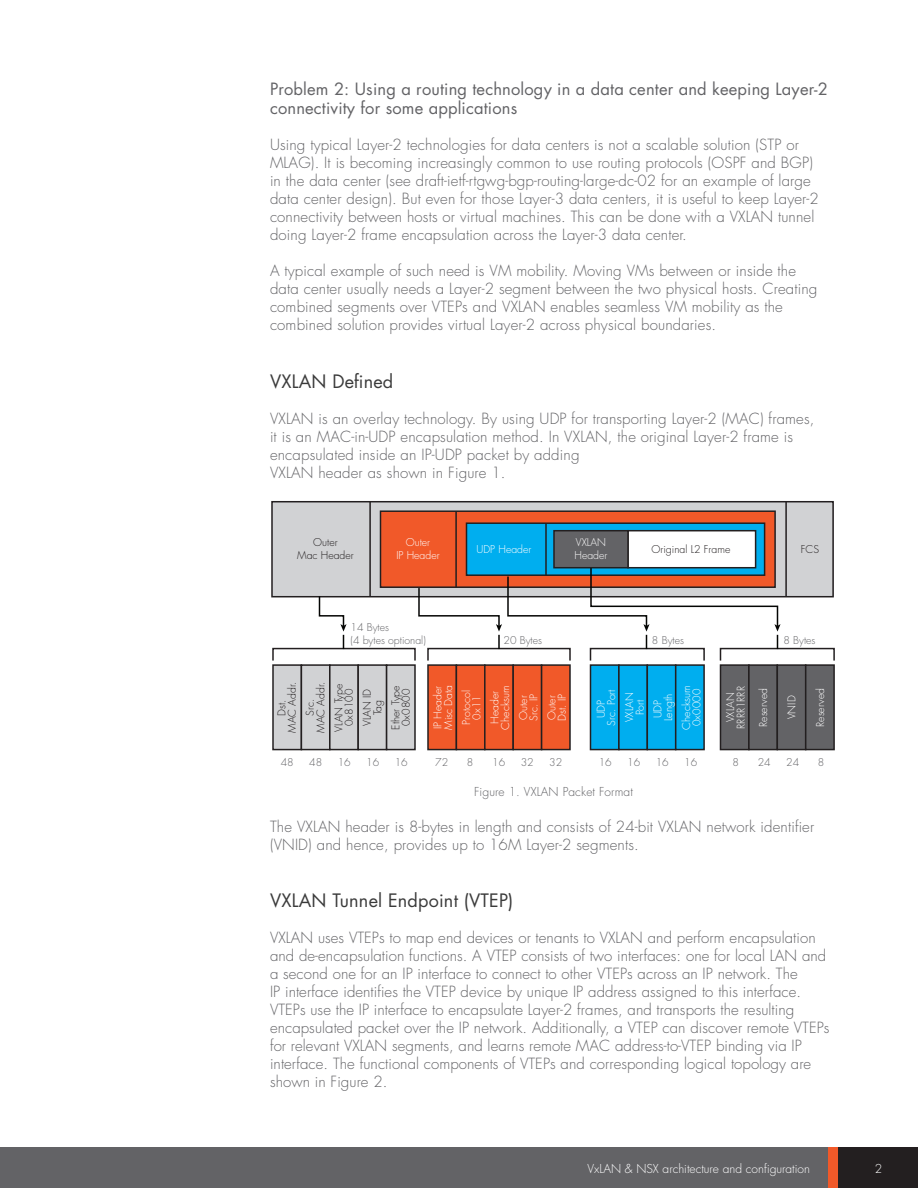
<style>
.page{position:relative;width:918px;height:1188px;background:#fff}
.page>*{position:absolute;margin:0;border:0;box-sizing:border-box;transform-origin:0 0}
.t1{font:18px "Futura Std";letter-spacing:.01em;color:#3b3b3b}
.t2{font:16.5px/19.8px "Futura Std";letter-spacing:.01em;color:#636366}
.t3{font:300 15px/18px "Futura Std";letter-spacing:.01em;color:#636366}
.t4{font:300 12px "Futura Std";color:#fff}
.t5{font:300 12px "Futura Std";letter-spacing:.01em;color:#636366}
.t6{font:300 12px "Futura Std";color:#fff}
.t7{font:300 10.5px/10.5px "Futura Std";color:#fff;text-align:center}
.t8{font:300 10.5px/10.5px "Futura Std";color:#231f20;text-align:center}
.t9{font:300 10.5px/12.6px "Futura Std";color:#636366}
</style>
<div class="page">
<div style="left:0;top:1147px;width:838px;height:41px;background:#636366"></div>
<div style="left:829px;top:1147px;width:88px;height:41px;background:#f15929"></div>
<div style="left:838px;top:1147px;width:80px;height:41px;background:#231f20"></div>
<div style="left:272px;top:502px;width:561px;height:95px;background:#d1d2d4"></div>
<div style="left:271px;top:501px;width:563px;height:96px;border:2px solid #231f20"></div>
<div style="left:380px;top:511px;width:395px;height:76px;background:#f15929"></div>
<div style="left:380px;top:510px;width:396px;height:78px;border:2px solid #231f20"></div>
<div style="left:466px;top:523px;width:299px;height:52px;background:#00aeef"></div>
<div style="left:466px;top:522px;width:299px;height:54px;border:2px solid #231f20"></div>
<div style="left:628px;top:531px;width:128px;height:37px;background:#fff"></div>
<div style="left:627px;top:530px;width:129px;height:38px;border:2px solid #231f20"></div>
<div style="left:554px;top:531px;width:74px;height:37px;background:#636366"></div>
<div style="left:553px;top:530px;width:76px;height:38px;border:2px solid #231f20"></div>
<div style="left:273px;top:665px;width:28px;height:85px;background:#d1d2d4"></div>
<div style="left:272px;top:664px;width:30px;height:86px;border:2px solid #231f20"></div>
<div style="left:301px;top:665px;width:29px;height:85px;background:#d1d2d4"></div>
<div style="left:301px;top:664px;width:30px;height:86px;border:2px solid #231f20"></div>
<div style="left:330px;top:665px;width:28px;height:85px;background:#d1d2d4"></div>
<div style="left:329px;top:664px;width:30px;height:86px;border:2px solid #231f20"></div>
<div style="left:358px;top:665px;width:29px;height:85px;background:#d1d2d4"></div>
<div style="left:357px;top:664px;width:30px;height:86px;border:2px solid #231f20"></div>
<div style="left:387px;top:665px;width:28px;height:85px;background:#d1d2d4"></div>
<div style="left:386px;top:664px;width:30px;height:86px;border:2px solid #231f20"></div>
<div style="left:272px;top:648px;width:144px;height:13px;border:2px solid #231f20"></div>
<div style="left:428px;top:665px;width:28px;height:85px;background:#f15929"></div>
<div style="left:427px;top:664px;width:30px;height:86px;border:2px solid #231f20"></div>
<div style="left:456px;top:665px;width:29px;height:85px;background:#f15929"></div>
<div style="left:456px;top:664px;width:30px;height:86px;border:2px solid #231f20"></div>
<div style="left:485px;top:665px;width:28px;height:85px;background:#f15929"></div>
<div style="left:484px;top:664px;width:30px;height:86px;border:2px solid #231f20"></div>
<div style="left:513px;top:665px;width:29px;height:85px;background:#f15929"></div>
<div style="left:512px;top:664px;width:30px;height:86px;border:2px solid #231f20"></div>
<div style="left:542px;top:665px;width:28px;height:85px;background:#f15929"></div>
<div style="left:541px;top:664px;width:30px;height:86px;border:2px solid #231f20"></div>
<div style="left:591px;top:665px;width:28px;height:85px;background:#00aeef"></div>
<div style="left:590px;top:664px;width:30px;height:86px;border:2px solid #231f20"></div>
<div style="left:619px;top:665px;width:28px;height:85px;background:#00aeef"></div>
<div style="left:618px;top:664px;width:30px;height:86px;border:2px solid #231f20"></div>
<div style="left:647px;top:665px;width:29px;height:85px;background:#00aeef"></div>
<div style="left:647px;top:664px;width:29px;height:86px;border:2px solid #231f20"></div>
<div style="left:676px;top:665px;width:28px;height:85px;background:#00aeef"></div>
<div style="left:675px;top:664px;width:30px;height:86px;border:2px solid #231f20"></div>
<div style="left:721px;top:665px;width:28px;height:85px;background:#636366"></div>
<div style="left:720px;top:664px;width:30px;height:86px;border:2px solid #231f20"></div>
<div style="left:749px;top:665px;width:28px;height:85px;background:#636366"></div>
<div style="left:748px;top:664px;width:30px;height:86px;border:2px solid #231f20"></div>
<div style="left:777px;top:665px;width:29px;height:85px;background:#636366"></div>
<div style="left:777px;top:664px;width:29px;height:86px;border:2px solid #231f20"></div>
<div style="left:806px;top:665px;width:28px;height:85px;background:#636366"></div>
<div style="left:805px;top:664px;width:30px;height:86px;border:2px solid #231f20"></div>
<hr style="left:785px;top:502px;width:2px;height:95px;background:#231f20">
<hr style="left:369px;top:502px;width:2px;height:95px;background:#231f20">
<hr style="left:455px;top:511px;width:2px;height:76px;background:#231f20">
<hr style="left:545px;top:523px;width:2px;height:52px;background:#231f20">
<svg style="left:318px;top:595px;width:29px;height:54px"></svg>
<svg style="left:417px;top:567px;width:364px;height:82px"></svg>
<p class="t2" style="left:270px;top:79px;width:559px">Problem 2: Using a routing technology in a data center and keeping Layer-2 connectivity for some applications</p>
<p class="t3" style="left:270px;top:136px;width:550px">Using typical Layer-2 technologies for data centers is not a scalable solution (STP or MLAG). It is becoming increasingly common to use routing protocols (OSPF and BGP) in the data center (see draft-ietf-rtgwg-bgp-routing-large-dc-02 for an example of large data center design). But even for those Layer-3 data centers, it is useful to keep Layer-2 connectivity between hosts or virtual machines. This can be done with a VXLAN tunnel doing Layer-2 frame encapsulation across the Layer-3 data center.</p>
<p class="t3" style="left:270px;top:262px;width:549px">A typical example of such need is VM mobility. Moving VMs between or inside the data center usually needs a Layer-2 segment between the two physical hosts. Creating combined segments over VTEPs and VXLAN enables seamless VM mobility as the combined solution provides virtual Layer-2 across physical boundaries.</p>
<p class="t1" style="left:270px;top:370px;width:125px">VXLAN Defined</p>
<p class="t3" style="left:270px;top:410px;width:546px">VXLAN is an overlay technology. By using UDP for transporting Layer-2 (MAC) frames, it is an MAC-in-UDP encapsulation method. In VXLAN, the original Layer-2 frame is encapsulated inside an IP-UDP packet by adding<br>VXLAN header as shown in Figure 1.</p>
<p class="t8" style="left:297px;top:536px;width:58px;line-height:12.6px">Outer<br>Mac Header</p>
<p class="t7" style="left:396px;top:536px;width:45px;line-height:12.6px">Outer<br>IP Header</p>
<p class="t7" style="left:575px;top:536px;width:34px;line-height:12.6px;text-align:left">VXLAN<br>Header</p>
<p class="t7" style="left:477px;top:544px;width:56px">UDP Header</p>
<p class="t8" style="left:652px;top:544px;width:80px">Original L2 Frame</p>
<p class="t8" style="left:801px;top:544px;width:20px">FCS</p>
<p class="t9" style="left:350px;top:621px;width:77px">14 Bytes<br>(4 bytes optional)</p>
<p class="t9" style="left:503px;top:634px;width:40px">20 Bytes</p>
<p class="t9" style="left:652px;top:634px;width:34px">8 Bytes</p>
<p class="t9" style="left:783px;top:634px;width:34px">8 Bytes</p>
<p class="t8" style="left:277px;top:733px;width:52px;rotate:-90deg">Dst.<br>MAC Addr.</p>
<p class="t8" style="left:305px;top:733px;width:52px;rotate:-90deg">Src.<br>MAC Addr.</p>
<p class="t8" style="left:334px;top:732px;width:50px;rotate:-90deg">VLAN Type<br>0x8100</p>
<p class="t8" style="left:362px;top:726px;width:39px;rotate:-90deg">VLAN ID<br>Tag</p>
<p class="t8" style="left:391px;top:730px;width:46px;rotate:-90deg">Ether Type<br>0x0800</p>
<p class="t7" style="left:596px;top:726px;width:38px;rotate:-90deg">UDP<br>Src. Port</p>
<p class="t7" style="left:624px;top:722px;width:32px;rotate:-90deg">VXLAN<br>Port</p>
<p class="t7" style="left:653px;top:721px;width:29px;text-align:left;rotate:-90deg">UDP<br>Length</p>
<p class="t7" style="left:681px;top:730px;width:46px;rotate:-90deg">Checksum<br>0x0000</p>
<p class="t7" style="left:725px;top:729px;width:44px;rotate:-90deg">VXLAN<br>RRRR1RRR</p>
<p class="t7" style="left:758px;top:727px;width:40px;rotate:-90deg">Reserved</p>
<p class="t7" style="left:787px;top:719px;width:25px;rotate:-90deg">VNID</p>
<p class="t7" style="left:433px;top:730px;width:46px;text-align:left;rotate:-90deg">IP Header<br>Misc Data</p>
<p class="t7" style="left:461px;top:725px;width:36px;rotate:-90deg">Protocol</p>
<p class="t7" style="left:815px;top:727px;width:40px;rotate:-90deg">Reserved</p>
<p class="t7" style="left:468px;top:724px;width:34px;line-height:18px;rotate:-90deg">0x11<br>Header</p>
<p class="t7" style="left:496px;top:730px;width:46px;line-height:18px;rotate:-90deg">Checksum<br>Outer</p>
<p class="t7" style="left:525px;top:721px;width:29px;line-height:18px;text-align:left;rotate:-90deg">Src. IP<br>Outer</p>
<p class="t7" style="left:557px;top:721px;width:28px;rotate:-90deg">Dst. IP</p>
<p class="t9" style="left:281px;top:756px;width:15px">48</p>
<p class="t9" style="left:309px;top:756px;width:15px">48</p>
<p class="t9" style="left:338px;top:756px;width:15px">16</p>
<p class="t9" style="left:366px;top:756px;width:15px">16</p>
<p class="t9" style="left:395px;top:756px;width:15px">16</p>
<p class="t9" style="left:435px;top:756px;width:15px">72</p>
<p class="t9" style="left:467px;top:756px;width:8px">8</p>
<p class="t9" style="left:492px;top:756px;width:15px">16</p>
<p class="t9" style="left:521px;top:756px;width:15px">32</p>
<p class="t9" style="left:549px;top:756px;width:15px">32</p>
<p class="t9" style="left:599px;top:756px;width:15px">16</p>
<p class="t9" style="left:627px;top:756px;width:15px">16</p>
<p class="t9" style="left:656px;top:756px;width:15px">16</p>
<p class="t9" style="left:684px;top:756px;width:15px">16</p>
<p class="t9" style="left:732px;top:756px;width:8px">8</p>
<p class="t9" style="left:758px;top:756px;width:15px">24</p>
<p class="t9" style="left:786px;top:756px;width:15px">24</p>
<p class="t9" style="left:818px;top:756px;width:8px">8</p>
<p class="t5" style="left:474px;top:784px;width:160px">Figure 1. VXLAN Packet Format</p>
<p class="t3" style="left:270px;top:818px;width:546px">The VXLAN header is 8-bytes in length and consists of 24-bit VXLAN network identifier (VNID) and hence, provides up to 16M Layer-2 segments.</p>
<p class="t1" style="left:270px;top:889px;width:245px">VXLAN Tunnel Endpoint (VTEP)</p>
<p class="t3" style="left:270px;top:929px;width:561px">VXLAN uses VTEPs to map end devices or tenants to VXLAN and perform encapsulation and de-encapsulation functions. A VTEP consists of two interfaces: one for local LAN and a second one for an IP interface to connect to other VTEPs across an IP network. The<br>IP interface identifies the VTEP device by unique IP address assigned to this interface.<br>VTEPs use the IP interface to encapsulate Layer-2 frames, and transports the resulting encapsulated packet over the IP network. Additionally, a VTEP can discover remote VTEPs for relevant VXLAN segments, and learns remote MAC address-to-VTEP binding via IP interface. The functional components of VTEPs and corresponding logical topology are shown in Figure 2.</p>
<p class="t4" style="left:587px;top:1161px;width:224px">VxLAN &amp; NSX architecture and configuration</p>
<p class="t6" style="left:875px;top:1161px;width:9px">2</p>
</div>
